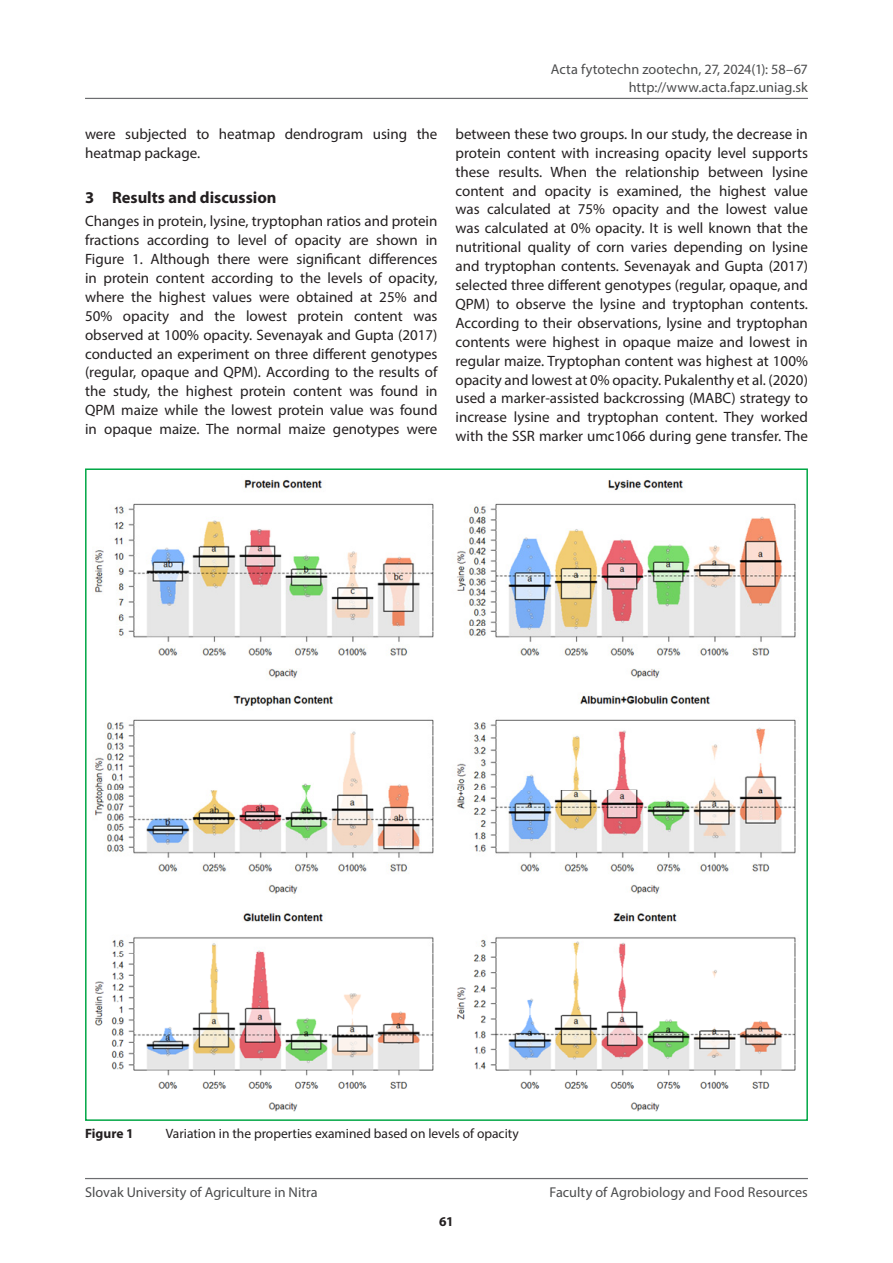
<style>
.page{position:relative;width:893px;height:1263px;background:#fff}
.page>*{position:absolute;margin:0;border:0;box-sizing:border-box;transform-origin:0 0}
.medzititul_velky{font:700 16.5px "Myriad Pro";color:#231f20}
.odstavec_anglic{font:15px/18.9px "Myriad Pro";color:#231f20;text-align:justify}
.t1{font:14.25px/17.1px "Myriad Pro";color:#4b4c4d;text-align:right}
.obrazok{font:13.5px "Myriad Pro";color:#231f20}
.obrazok-2{font:700 13.5px "Myriad Pro";letter-spacing:-.005em;color:#231f20}
</style>
<div class="page">
<hr style="left:85px;top:98px;width:723px;height:1px;background:#6c6d70">
<hr style="left:85px;top:1178px;width:723px;height:1px;background:#6c6d70">
<img style="left:94px;top:480px;width:702px;height:632px">
<p class="odstavec_anglic" style="left:85px;top:124px;width:354px">were subjected to heatmap dendrogram using the heatmap package.</p>
<p class="medzititul_velky" style="left:85px;top:187px;width:193px">3 Results and discussion</p>
<p class="odstavec_anglic" style="left:85px;top:211px;width:354px">Changes in protein, lysine, tryptophan ratios and protein fractions according to level of opacity are shown in Figure 1. Although there were significant differences in protein content according to the levels of opacity, where the highest values were obtained at 25% and 50% opacity and the lowest protein content was observed at 100% opacity. Sevenayak and Gupta (2017) conducted an experiment on three different genotypes (regular, opaque and QPM). According to the results of the study, the highest protein content was found in QPM maize while the lowest protein value was found in opaque maize. The normal maize genotypes were</p>
<p class="t1" style="left:551px;top:61px;width:258px">Acta fytotechn zootechn, 27, 2024(1): 58–67 http://www.acta.fapz.uniag.sk</p>
<p class="odstavec_anglic" style="left:455px;top:124px;width:354px">between these two groups. In our study, the decrease in protein content with increasing opacity level supports these results. When the relationship between lysine content and opacity is examined, the highest value was calculated at 75% opacity and the lowest value was calculated at 0% opacity. It is well known that the nutritional quality of corn varies depending on lysine and tryptophan contents. Sevenayak and Gupta (2017) selected three different genotypes (regular, opaque, and QPM) to observe the lysine and tryptophan contents.<br>According to their observations, lysine and tryptophan contents were highest in opaque maize and lowest in regular maize. Tryptophan content was highest at 100% opacity and lowest at 0% opacity. Pukalenthy et al. (2020) used a marker-assisted backcrossing (MABC) strategy to increase lysine and tryptophan content. They worked with the SSR marker umc1066 during gene transfer. The</p>
<p class="obrazok-2" style="left:85px;top:1125px;width:50px">Figure 1</p>
<p class="obrazok" style="left:166px;top:1125px;width:354px">Variation in the properties examined based on levels of opacity</p>
<p class="t1" style="left:85px;top:1183px;width:234px">Slovak University of Agriculture in Nitra</p>
<p class="t1" style="left:550px;top:1183px;width:260px">Faculty of Agrobiology and Food Resources</p>
<p class="obrazok-2" style="left:439px;top:1212px;width:16px">61</p>
</div>
